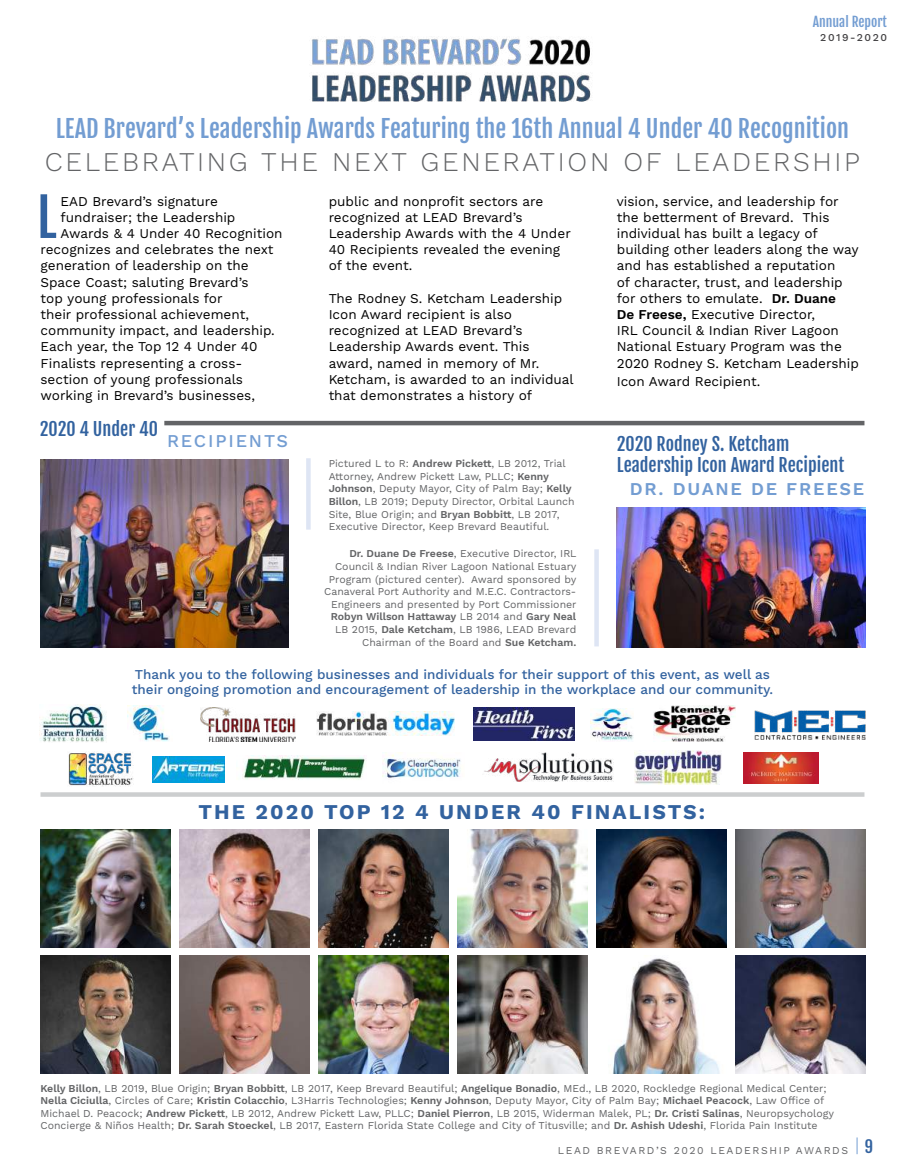
<style>
.page{position:relative;width:905px;height:1175px;background:#fff}
.page>*{position:absolute;margin:0;border:0;box-sizing:border-box;transform-origin:0 0}
.t1{font:52.35px "Fjalla One";color:#32629f}
.t2{font:300 27px "Work Sans";letter-spacing:.1em;color:#636466}
.t3{font:24px "Fjalla One";color:#739dd2}
.t4{font:700 21px "Work Sans";letter-spacing:.1em;color:#32629f}
.t5{font:18px/21.6px "Fjalla One";color:#32629f}
.t6{font:600 18px "Work Sans";letter-spacing:.1em;color:#739dd2}
.t7{font:500 18px "Work Sans";letter-spacing:.1em;color:#739dd2}
.t8{font:16.5px "Fjalla One";color:#32629f}
.t9{font:13.5px/16.2px "Work Sans";color:#000}
.t10{font:500 13.5px/15px "Work Sans";color:#32629f}
.t11{font:13.5px "Fjalla One";color:#739dd2}
.t12{font:10.5px/12.6px "Work Sans";color:#636466}
.t13{font:10.5px "Work Sans";letter-spacing:.15em;color:#636466}
.t14{font:500 10.5px "Work Sans";letter-spacing:.15em;color:#414042}
.s1{font-weight:600}
</style>
<div class="page">
<svg style="left:856px;top:1137px;width:1px;height:17px"></svg>
<img style="left:312px;top:38px;width:279px;height:64px">
<img style="left:40px;top:459px;width:248px;height:188px">
<hr style="left:164px;top:421px;width:700px;height:4px;background:#636466">
<svg style="left:40px;top:792px;width:824px;height:4px;background:#cfd1d2"></svg>
<hr style="left:306px;top:458px;width:4px;height:71px;background:#dee5f4">
<hr style="left:594px;top:549px;width:4px;height:97px;background:#dee5f4">
<img style="left:616px;top:507px;width:249px;height:140px">
<img style="left:40px;top:830px;width:131px;height:117px">
<img style="left:40px;top:956px;width:131px;height:117px">
<img style="left:318px;top:830px;width:130px;height:117px">
<img style="left:318px;top:956px;width:130px;height:117px">
<img style="left:596px;top:830px;width:130px;height:117px">
<img style="left:612px;top:958px;width:108px;height:115px">
<img style="left:179px;top:830px;width:130px;height:117px">
<img style="left:179px;top:956px;width:130px;height:117px">
<img style="left:457px;top:830px;width:130px;height:117px">
<img style="left:457px;top:956px;width:130px;height:117px">
<img style="left:735px;top:830px;width:130px;height:117px">
<img style="left:735px;top:956px;width:130px;height:117px">
<img style="left:40px;top:705px;width:66px;height:37px">
<img style="left:128px;top:705px;width:42px;height:37px">
<img style="left:200px;top:707px;width:96px;height:34px">
<img style="left:317px;top:711px;width:137px;height:24px">
<img style="left:474px;top:707px;width:100px;height:33px">
<img style="left:591px;top:708px;width:42px;height:33px">
<img style="left:653px;top:705px;width:83px;height:36px">
<img style="left:754px;top:710px;width:111px;height:29px">
<img style="left:68px;top:752px;width:66px;height:35px">
<img style="left:153px;top:756px;width:71px;height:26px">
<img style="left:242px;top:755px;width:123px;height:25px">
<img style="left:382px;top:752px;width:79px;height:26px">
<img style="left:634px;top:750px;width:87px;height:34px">
<img style="left:484px;top:752px;width:129px;height:29px">
<img style="left:743px;top:752px;width:75px;height:31px">
<p class="t11" style="left:812px;top:13px;width:76px">Annual Report</p>
<p class="t14" style="left:820px;top:31px;width:68px">2019-2020</p>
<h3 class="t3" style="left:56px;top:114px;width:794px">LEAD Brevard’s Leadership Awards Featuring the 16th Annual 4 Under 40 Recognition</h3>
<h2 class="t2" style="left:45px;top:146px;width:816px">CELEBRATING THE NEXT GENERATION OF LEADERSHIP</h2>
<h1 class="t1" style="left:37px;top:185px;width:21px">L</h1>
<p class="t9" style="left:61px;top:193px;width:159px">EAD Brevard’s signature</p>
<p class="t9" style="left:328px;top:193px;width:244px">public and nonprofit sectors are recognized at LEAD Brevard’s<br>Leadership Awards with the 4 Under<br>40 Recipients revealed the evening of the event.</p>
<p class="t9" style="left:328px;top:291px;width:246px">The Rodney S. Ketcham Leadership<br>Icon Award recipient is also recognized at LEAD Brevard’s<br>Leadership Awards event. This award, named in memory of Mr.<br>Ketcham, is awarded to an individual that demonstrates a history of</p>
<p class="t9" style="left:616px;top:193px;width:243px">vision, service, and leadership for the betterment of Brevard. This individual has built a legacy of building other leaders along the way and has established a reputation<br>of character, trust, and leadership for others to emulate. <span class="s1">Dr. Duane<br>De Freese,</span> Executive Director,<br>IRL Council &amp; Indian River Lagoon National Estuary Program was the 2020 Rodney S. Ketcham Leadership</p>
<p class="t9" style="left:616px;top:373px;width:145px">Icon Award Recipient.</p>
<p class="t9" style="left:61px;top:210px;width:176px">fundraiser; the Leadership</p>
<p class="t9" style="left:61px;top:226px;width:223px">Awards &amp; 4 Under 40 Recognition</p>
<p class="t9" style="left:40px;top:242px;width:234px">recognizes and celebrates the next</p>
<p class="t9" style="left:40px;top:258px;width:210px">generation of leadership on the</p>
<p class="t9" style="left:40px;top:274px;width:210px">Space Coast; saluting Brevard’s</p>
<p class="t9" style="left:40px;top:291px;width:184px">top young professionals for</p>
<p class="t9" style="left:40px;top:307px;width:210px">their professional achievement,</p>
<p class="t9" style="left:40px;top:323px;width:236px">community impact, and leadership.</p>
<p class="t9" style="left:40px;top:339px;width:219px">Each year, the Top 12 4 Under 40</p>
<p class="t9" style="left:40px;top:355px;width:203px">Finalists representing a cross-</p>
<p class="t9" style="left:40px;top:372px;width:204px">section of young professionals</p>
<p class="t9" style="left:40px;top:388px;width:216px">working in Brevard’s businesses,</p>
<h3 class="t5" style="left:40px;top:418px;width:120px">2020 4 Under 40</h3>
<h3 class="t7" style="left:167px;top:431px;width:122px">RECIPIENTS</h3>
<p class="t12" style="left:328px;top:458px;width:247px">Pictured L to R: <span class="s1">Andrew Pickett</span>, LB 2012, Trial Attorney, Andrew Pickett Law, PLLC; <span class="s1">Kenny Johnson</span>, Deputy Mayor, City of Palm Bay; <span class="s1">Kelly Billon</span>, LB 2019; Deputy Director, Orbital Launch Site, Blue Origin; and <span class="s1">Bryan Bobbitt</span>, LB 2017, Executive Director, Keep Brevard Beautiful.</p>
<p class="t12" style="left:324px;top:548px;width:254px;text-align:right"><span class="s1">Dr. Duane De Freese</span>, Executive Director, IRL Council &amp; Indian River Lagoon National Estuary Program (pictured center). Award sponsored by Canaveral Port Authority and M.E.C. Contractors-Engineers and presented by Port Commissioner <span class="s1">Robyn Willson Hattaway</span> LB 2014 and <span class="s1">Gary Neal </span>LB 2015, <span class="s1">Dale Ketcham</span>, LB 1986, LEAD Brevard Chairman of the Board and <span class="s1">Sue Ketcham.</span></p>
<h3 class="t5" style="left:617px;top:433px;width:229px">2020 Rodney S. Ketcham<br>Leadership Icon Award Recipient</h3>
<h3 class="t6" style="left:629px;top:479px;width:236px">DR. DUANE DE FREESE</h3>
<p class="t10" style="left:132px;top:667px;width:643px">Thank you to the following businesses and individuals for their support of this event, as well as their ongoing promotion and encouragement of leadership in the workplace and our community.</p>
<h3 class="t4" style="left:198px;top:800px;width:508px">THE 2020 TOP 12 4 UNDER 40 FINALISTS:</h3>
<p class="t12" style="left:41px;top:1082px;width:795px"><span class="s1">Kelly Billon</span>, LB 2019, Blue Origin; <span class="s1">Bryan Bobbitt</span>, LB 2017, Keep Brevard Beautiful; <span class="s1">Angelique Bonadio</span>, MEd., LB 2020, Rockledge Regional Medical Center; <span class="s1">Nella Ciciulla</span>, Circles of Care; <span class="s1">Kristin Colacchio</span>, L3Harris Technologies; <span class="s1">Kenny Johnson</span>, Deputy Mayor, City of Palm Bay; <span class="s1">Michael Peacock</span>, Law Office of Michael D. Peacock; <span class="s1">Andrew Pickett</span>, LB 2012, Andrew Pickett Law, PLLC; <span class="s1">Daniel Pierron</span>, LB 2015, Widerman Malek, PL; <span class="s1">Dr. Cristi Salinas</span>, Neuropsychology Concierge &amp; Niños Health; <span class="s1">Dr. Sarah Stoeckel</span>, LB 2017, Eastern Florida State College and City of Titusville; and <span class="s1">Dr. Ashish Udeshi</span>, Florida Pain Institute</p>
<p class="t13" style="left:558px;top:1143px;width:292px">LEAD BREVARD’S 2020 LEADERSHIP AWARDS</p>
<h3 class="t8" style="left:864px;top:1136px;width:10px">9</h3>
</div>
